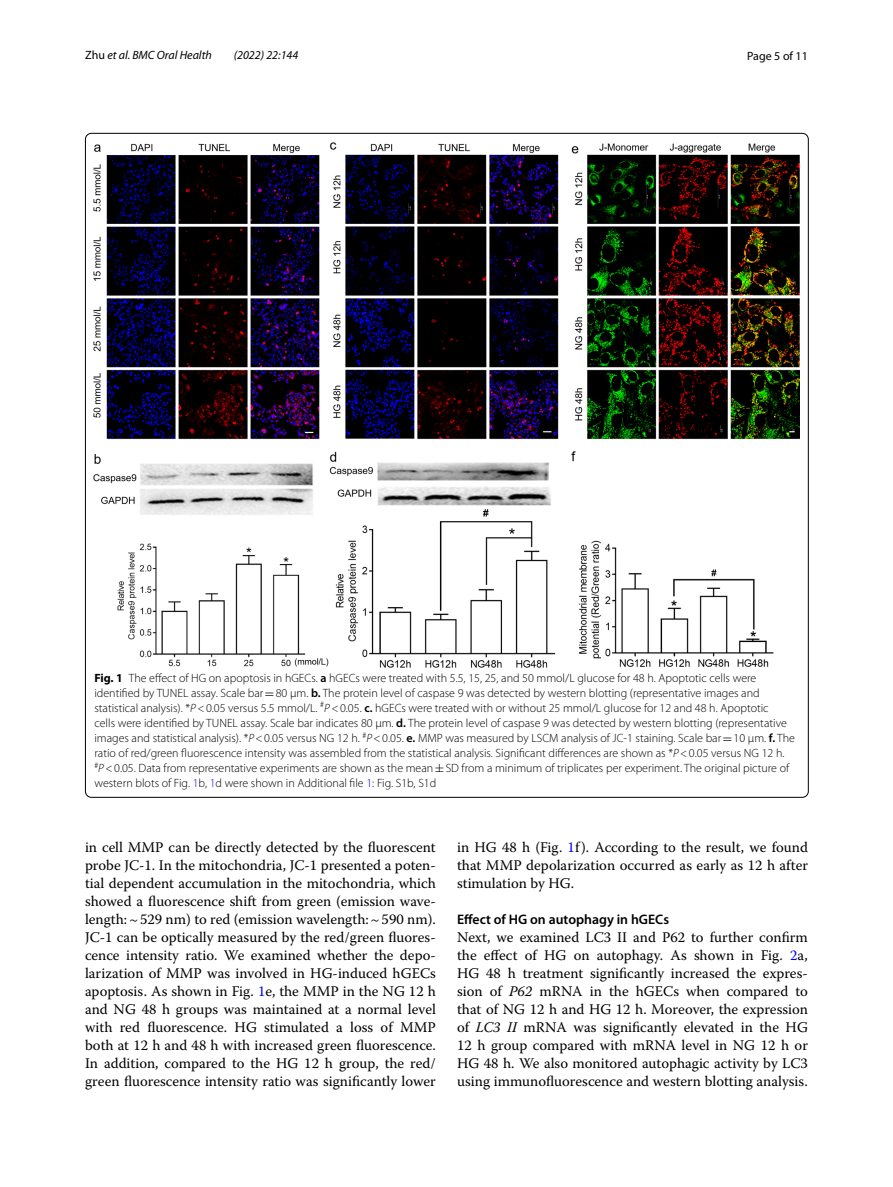
<style>
.page{position:relative;width:893px;height:1187px;background:#fff}
.page>*{position:absolute;margin:0;border:0;box-sizing:border-box;transform-origin:0 0}
.t1{font:14.7px/18px "Warnock Pro";color:#000;text-align:justify}
.t2{font:600 13.8px "Myriad Pro";color:#000}
.t3{font:300 12px/15px "Myriad Pro";color:#000}
.t4{font:italic 12px "Myriad Pro";color:#000}
.t5{font:12px "Myriad Pro";color:#000}
.s1{font-style:normal}
.s2{font-weight:700}
.s3{font-weight:600}
.s4{font-family:"MTSY";font-weight:400}
.s5{font-style:italic}
.s6{color:#00f}
</style>
<div class="page">
<img style="left:94px;top:142px;width:706px;height:525px">
<p class="t4" style="left:85px;top:48px;width:128px"><span class="s1">Zhu</span> et al. BMC Oral Health</p>
<p class="t4" style="left:234px;top:48px;width:66px">(2022) 22:144</p>
<p class="t5" style="left:747px;top:48px;width:62px">Page 5 of 11</p>
<p class="t3" style="left:94px;top:671px;width:702px"><span class="s2">Fig. 1</span> The effect of HG on apoptosis in hGECs. <span class="s3">a</span> hGECs were treated with 5.5, 15, 25, and 50 mmol/L glucose for 48 h. Apoptotic cells were identified by TUNEL assay. Scale bar<span class="s4">=</span>80 μm. <span class="s3">b.</span> The protein level of caspase 9 was detected by western blotting (representative images and statistical analysis). *<span class="s5">P</span>&lt;0.05 versus 5.5 mmol/L. <sup>#</sup><span class="s5">P</span>&lt;0.05. <span class="s3">c.</span> hGECs were treated with or without 25 mmol/L glucose for 12 and 48 h. Apoptotic<br>cells were identified by TUNEL assay. Scale bar indicates 80 μm. <span class="s3">d.</span> The protein level of caspase 9 was detected by western blotting (representative images and statistical analysis). *<span class="s5">P</span>&lt;0.05 versus NG 12 h. <sup>#</sup><span class="s5">P</span>&lt;0.05. <span class="s3">e.</span> MMP was measured by LSCM analysis of JC-1 staining. Scale bar<span class="s4">=</span>10 μm. <span class="s3">f.</span> The ratio of red/green fluorescence intensity was assembled from the statistical analysis. Significant differences are shown as *<span class="s5">P</span>&lt;0.05 versus NG 12 h. <sup>#</sup><span class="s5">P</span>&lt;0.05. Data from representative experiments are shown as the mean<span class="s4">±</span>SD from a minimum of triplicates per experiment. The original picture of western blots of Fig. <span class="s6">1</span>b, <span class="s6">1</span>d were shown in Additional file <span class="s6">1</span>: Fig. S1b, S1d</p>
<p class="t1" style="left:85px;top:837px;width:352px">in cell MMP can be directly detected by the fluorescent probe JC-1. In the mitochondria, JC-1 presented a poten&shy;tial dependent accumulation in the mitochondria, which showed a fluorescence shift from green (emission wave&shy;length:~529 nm) to red (emission wavelength:~590 nm).<br>JC-1 can be optically measured by the red/green fluores&shy;cence intensity ratio. We examined whether the depo&shy;larization of MMP was involved in HG-induced hGECs apoptosis. As shown in Fig. <span class="s6">1</span>e, the MMP in the NG 12 h and NG 48 h groups was maintained at a normal level with red fluorescence. HG stimulated a loss of MMP both at 12 h and 48 h with increased green fluorescence.<br>In addition, compared to the HG 12 h group, the red/ green fluorescence intensity ratio was significantly lower</p>
<p class="t1" style="left:457px;top:837px;width:352px">in HG 48 h (Fig. <span class="s6">1</span>f). According to the result, we found that MMP depolarization occurred as early as 12 h after stimulation by HG.</p>
<p class="t2" style="left:457px;top:910px;width:213px">Effect of HG on autophagy in hGECs</p>
<p class="t1" style="left:457px;top:927px;width:352px">Next, we examined LC3 II and P62 to further confirm the effect of HG on autophagy. As shown in Fig. <span class="s6">2</span>a, HG 48 h treatment significantly increased the expres&shy;sion of <span class="s5">P62</span> mRNA in the hGECs when compared to that of NG 12 h and HG 12 h. Moreover, the expression of <span class="s5">LC3 II</span> mRNA was significantly elevated in the HG 12 h group compared with mRNA level in NG 12 h or HG 48 h. We also monitored autophagic activity by LC3 using immunofluorescence and western blotting analysis.</p>
</div>
